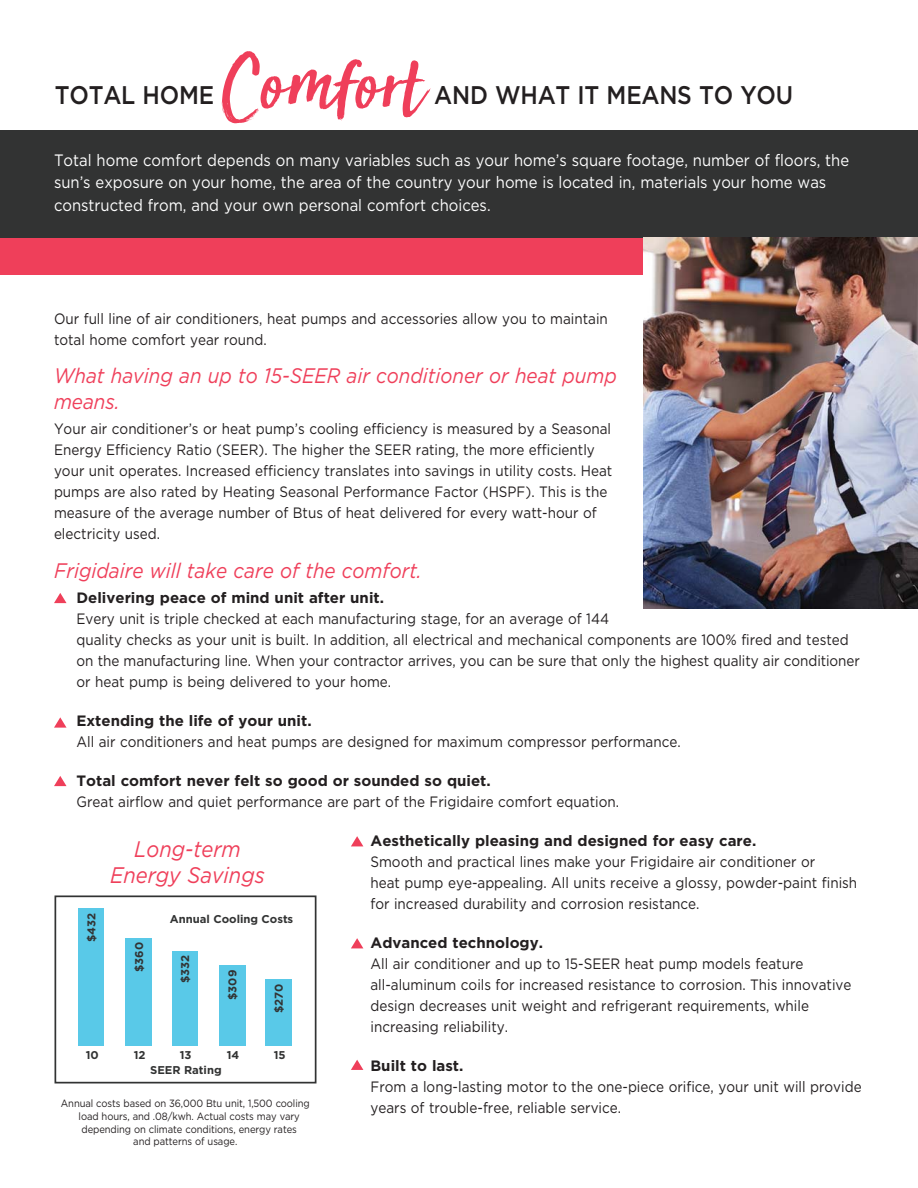
<style>
.page{position:relative;width:918px;height:1188px;background:#fff}
.page>*{position:absolute;margin:0;border:0;box-sizing:border-box;transform-origin:0 0}
.t1{font:500 25.5px "Gotham";letter-spacing:-.01em;color:#231f20;scale:.9 1}
.t2{font:italic 22.5px/26.8px "Gotham";color:#ef3f5a;text-align:center;scale:.9 1}
.t3{font:italic 21px/25.2px "Gotham";color:#ef3f5a;scale:.9 1}
.t4{font:16.5px/22.5px "Gotham";color:#fff;scale:.9 1}
.t5{font:15px/21px "Gotham";color:#231f20;scale:.9 1}
.t6{font:700 15px "Gotham";color:#231f20}
.t7{font:700 11.25px "Gotham";color:#323333}
.t8{font:10.5px "Gotham";letter-spacing:-.01em;color:#231f20;scale:.9 1}
</style>
<div class="page">
<div style="left:0;top:235px;width:918px;height:39px;background:#ef3f5a"></div>
<div style="left:0;top:130px;width:918px;height:108px;background:#323333"></div>
<svg style="left:54px;top:593px;width:13px;height:10px"></svg>
<svg style="left:54px;top:717px;width:13px;height:11px"></svg>
<svg style="left:54px;top:776px;width:13px;height:10px"></svg>
<svg style="left:351px;top:836px;width:12px;height:10px"></svg>
<svg style="left:351px;top:938px;width:12px;height:10px"></svg>
<div style="left:55px;top:895px;width:261px;height:188px;border:2px solid #323333"></div>
<div style="left:265px;top:979px;width:27px;height:67px;background:#59c9e8"></div>
<div style="left:219px;top:965px;width:26px;height:81px;background:#59c9e8"></div>
<div style="left:172px;top:952px;width:26px;height:94px;background:#59c9e8"></div>
<div style="left:125px;top:938px;width:26px;height:108px;background:#59c9e8"></div>
<div style="left:78px;top:909px;width:26px;height:137px;background:#59c9e8"></div>
<img style="left:644px;top:238px;width:274px;height:370px">
<svg style="left:351px;top:1060px;width:12px;height:10px"></svg>
<h1 class="t1" style="left:55px;top:80px;width:179px">TOTAL HOME</h1>
<h1 class="t1" style="left:434px;top:80px;width:400px">AND WHAT IT MEANS TO YOU</h1>
<p class="t4" style="left:54px;top:150px;width:885px">Total home comfort depends on many variables such as your home’s square footage, number of floors, the sun’s exposure on your home, the area of the country your home is located in, materials your home was constructed from, and your own personal comfort choices.</p>
<p class="t5" style="left:54px;top:309px;width:617px">Our full line of air conditioners, heat pumps and accessories allow you to maintain total home comfort year round.</p>
<h3 class="t3" style="left:54px;top:365px;width:627px">What having an up to 15-SEER air conditioner or heat pump means.</h3>
<p class="t5" style="left:54px;top:419px;width:622px">Your air conditioner’s or heat pump’s cooling efficiency is measured by a Seasonal Energy Efficiency Ratio (SEER). The higher the SEER rating, the more efficiently your unit operates. Increased efficiency translates into savings in utility costs. Heat pumps are also rated by Heating Seasonal Performance Factor (HSPF). This is the measure of the average number of Btus of heat delivered for every watt-hour of electricity used.</p>
<h3 class="t3" style="left:54px;top:559px;width:410px">Frigidaire will take care of the comfort.</h3>
<p class="t6" style="left:76px;top:592px;width:309px">Delivering peace of mind unit after unit.</p>
<p class="t5" style="left:76px;top:609px;width:872px">Every unit is triple checked at each manufacturing stage, for an average of 144<br>quality checks as your unit is built. In addition, all electrical and mechanical components are 100% fired and tested on the manufacturing line. When your contractor arrives, you can be sure that only the highest quality air conditioner or heat pump is being delivered to your home.</p>
<p class="t6" style="left:76px;top:715px;width:237px">Extending the life of your unit.</p>
<p class="t5" style="left:77px;top:732px;width:673px">All air conditioners and heat pumps are designed for maximum compressor performance.</p>
<p class="t6" style="left:76px;top:775px;width:416px">Total comfort never felt so good or sounded so quiet.</p>
<p class="t5" style="left:76px;top:792px;width:604px">Great airflow and quiet performance are part of the Frigidaire comfort equation.</p>
<p class="t6" style="left:370px;top:835px;width:387px">Aesthetically pleasing and designed for easy care.</p>
<p class="t5" style="left:370px;top:852px;width:542px">Smooth and practical lines make your Frigidaire air conditioner or<br>heat pump eye-appealing. All units receive a glossy, powder-paint finish for increased durability and corrosion resistance.</p>
<p class="t6" style="left:370px;top:937px;width:174px">Advanced technology.</p>
<p class="t5" style="left:370px;top:954px;width:536px">All air conditioner and up to 15-SEER heat pump models feature all-aluminum coils for increased resistance to corrosion. This innovative design decreases unit weight and refrigerant requirements, while increasing reliability.</p>
<p class="t6" style="left:370px;top:1060px;width:94px">Built to last.</p>
<p class="t5" style="left:370px;top:1077px;width:547px">From a long-lasting motor to the one-piece orifice, your unit will provide years of trouble-free, reliable service.</p>
<h2 class="t2" style="left:110px;top:837px;width:173px">Long-term<br>Energy Savings</h2>
<p class="t7" style="left:87px;top:942px;width:31px;rotate:-90deg">$432</p>
<p class="t7" style="left:170px;top:914px;width:125px">Annual Cooling Costs</p>
<p class="t7" style="left:134px;top:972px;width:32px;rotate:-90deg">$360</p>
<p class="t7" style="left:181px;top:983px;width:30px;rotate:-90deg">$332</p>
<p class="t7" style="left:228px;top:1000px;width:32px;rotate:-90deg">$309</p>
<p class="t7" style="left:274px;top:1013px;width:31px;rotate:-90deg">$270</p>
<p class="t7" style="left:86px;top:1050px;width:15px">10</p>
<p class="t7" style="left:134px;top:1050px;width:13px">12</p>
<p class="t7" style="left:180px;top:1050px;width:13px">13</p>
<p class="t7" style="left:227px;top:1050px;width:14px">14</p>
<p class="t7" style="left:274px;top:1050px;width:13px">15</p>
<p class="t7" style="left:150px;top:1066px;width:73px">SEER Rating</p>
<p class="t8" style="left:61px;top:1099px;width:278px">Annual costs based on 36,000 Btu unit, 1,500 cooling</p>
<p class="t8" style="left:79px;top:1112px;width:247px">load hours, and .08/kwh. Actual costs may vary</p>
<p class="t8" style="left:82px;top:1124px;width:241px">depending on climate conditions, energy rates</p>
<p class="t8" style="left:133px;top:1137px;width:117px">and patterns of usage.</p>
</div>
